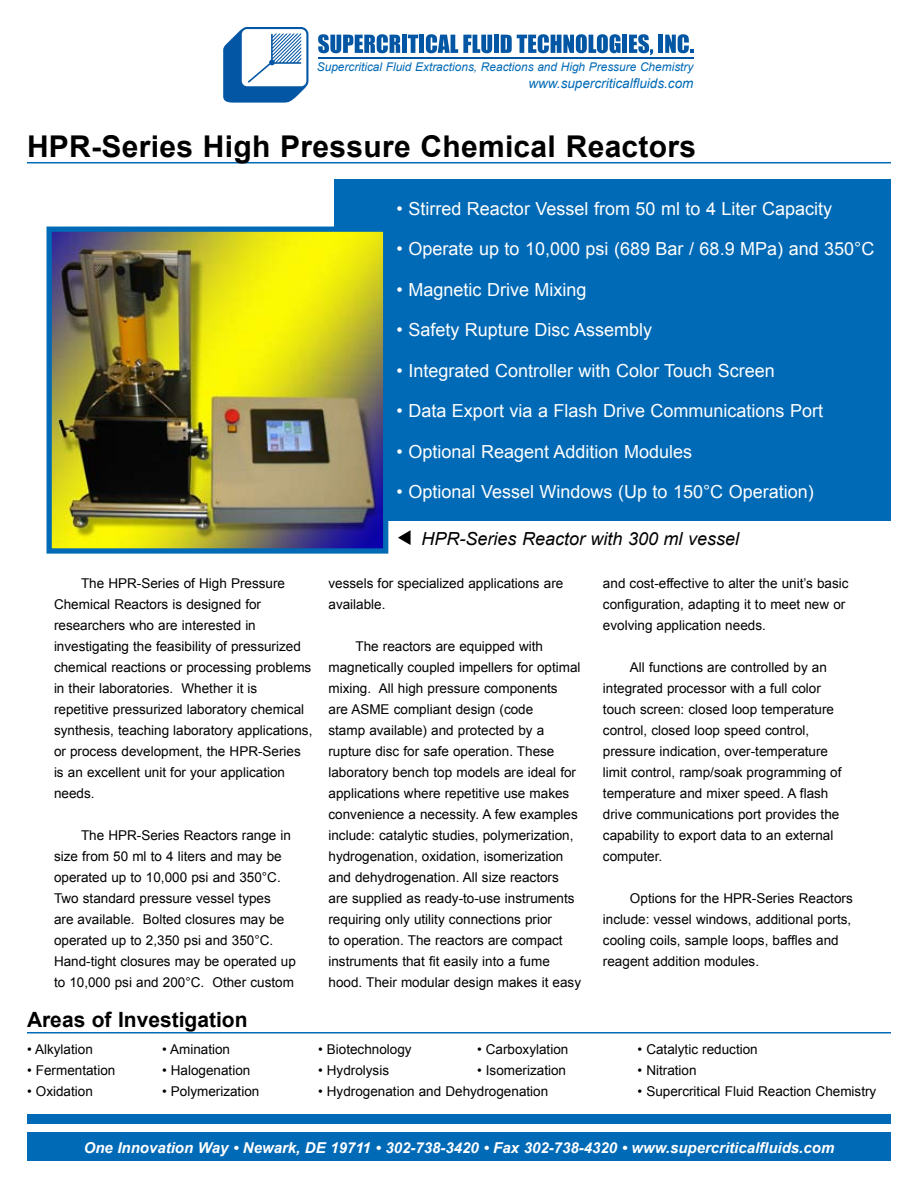
<style>
.page{position:relative;width:918px;height:1188px;background:#fff}
.page>*{position:absolute;margin:0;border:0;box-sizing:border-box;transform-origin:0 0}
.t1{font:700 30px "Arial";letter-spacing:.01em;color:#000}
.t2{font:700 21px "Arial";color:#000}
.t3{font:18px "Arial";color:#fff}
.t4{font:italic 18px "Arial";color:#000}
.t5{font:italic 700 15px "Arial";color:#fff}
.t6{font:13.5px/21px "Arial";color:#000}
.t7{font:italic 13.5px "Arial";color:#006ab6}
.t8{font:italic 12px "Arial";color:#006ab6}
</style>
<div class="page">
<div style="left:27px;top:1132px;width:864px;height:29px;background:#006ab6"></div>
<div style="left:27px;top:1115px;width:864px;height:9px;background:#006ab6"></div>
<svg style="left:398px;top:530px;width:13px;height:15px"></svg>
<hr style="left:27px;top:162px;width:864px;height:1px;background:#006ab6">
<div style="left:334px;top:179px;width:557px;height:341px;background:#006ab6"></div>
<img style="left:53px;top:233px;width:329px;height:315px">
<div style="left:47px;top:227px;width:341px;height:327px;border:5px solid #006ab6"></div>
<hr style="left:27px;top:1032px;width:864px;height:1px;background:#006ab6">
<svg style="left:318px;top:34px;width:82px;height:19px"></svg>
<div style="left:402px;top:35px;width:5px;height:18px;background:#0356a3"></div>
<svg style="left:408px;top:35px;width:10px;height:18px"></svg>
<div style="left:419px;top:35px;width:5px;height:18px;background:#0356a3"></div>
<svg style="left:426px;top:34px;width:66px;height:19px"></svg>
<div style="left:494px;top:35px;width:5px;height:18px;background:#0356a3"></div>
<svg style="left:501px;top:34px;width:120px;height:19px"></svg>
<div style="left:622px;top:35px;width:5px;height:18px;background:#0356a3"></div>
<svg style="left:629px;top:34px;width:24px;height:21px"></svg>
<hr style="left:659px;top:35px;width:4px;height:18px;background:#0356a3">
<svg style="left:665px;top:34px;width:28px;height:19px"></svg>
<hr style="left:318px;top:57px;width:376px;height:2px;background:#0356a3">
<svg style="left:223px;top:27px;width:85px;height:76px"></svg>
<p class="t8" style="left:317px;top:60px;width:378px">Supercritical Fluid Extractions, Reactions and High Pressure Chemistry</p>
<p class="t7" style="left:528px;top:76px;width:167px">www.supercriticalfluids.com</p>
<h1 class="t1" style="left:27px;top:129px;width:671px">HPR-Series High Pressure Chemical Reactors</h1>
<h3 class="t3" style="left:397px;top:198px;width:437px">• Stirred Reactor Vessel from 50 ml to 4 Liter Capacity</h3>
<h3 class="t3" style="left:397px;top:239px;width:479px">• Operate up to 10,000 psi (689 Bar / 68.9 MPa) and 350°C</h3>
<h3 class="t3" style="left:397px;top:279px;width:191px">• Magnetic Drive Mixing</h3>
<h3 class="t3" style="left:397px;top:320px;width:257px">• Safety Rupture Disc Assembly</h3>
<h3 class="t3" style="left:397px;top:360px;width:380px">• Integrated Controller with Color Touch Screen</h3>
<h3 class="t3" style="left:397px;top:401px;width:428px">• Data Export via a Flash Drive Communications Port</h3>
<h3 class="t3" style="left:397px;top:441px;width:297px">• Optional Reagent Addition Modules</h3>
<h3 class="t3" style="left:397px;top:482px;width:419px">• Optional Vessel Windows (Up to 150°C Operation)</h3>
<p class="t6" style="left:54px;top:573px;width:260px;text-indent:27px">The HPR-Series of High Pressure Chemical Reactors is designed for researchers who are interested in investigating the feasibility of pressurized chemical reactions or processing problems in their laboratories. Whether it is repetitive pressurized laboratory chemical synthesis, teaching laboratory applications, or process development, the HPR-Series is an excellent unit for your application needs.</p>
<p class="t6" style="left:54px;top:825px;width:244px;text-indent:27px">The HPR-Series Reactors range in size from 50 ml to 4 liters and may be operated up to 10,000 psi and 350°C.<br>Two standard pressure vessel types<br>are available. Bolted closures may be operated up to 2,350 psi and 350°C.<br>Hand-tight closures may be operated up to 10,000 psi and 200°C. Other custom</p>
<h2 class="t2" style="left:27px;top:1007px;width:222px">Areas of Investigation</h2>
<h3 class="t4" style="left:422px;top:528px;width:319px">HPR-Series Reactor with 300 ml vessel</h3>
<p class="t6" style="left:328px;top:573px;width:236px">vessels for specialized applications are available.</p>
<p class="t6" style="left:328px;top:636px;width:254px;text-indent:27px">The reactors are equipped with magnetically coupled impellers for optimal mixing. All high pressure components<br>are ASME compliant design (code<br>stamp available) and protected by a rupture disc for safe operation. These laboratory bench top models are ideal for applications where repetitive use makes convenience a necessity. A few examples include: catalytic studies, polymerization, hydrogenation, oxidation, isomerization and dehydrogenation. All size reactors are supplied as ready-to-use instruments requiring only utility connections prior<br>to operation. The reactors are compact instruments that fit easily into a fume hood. Their modular design makes it easy</p>
<p class="t6" style="left:603px;top:573px;width:247px">and cost-effective to alter the unit’s basic configuration, adapting it to meet new or evolving application needs.</p>
<p class="t6" style="left:603px;top:657px;width:240px;text-indent:27px">All functions are controlled by an integrated processor with a full color touch screen: closed loop temperature control, closed loop speed control, pressure indication, over-temperature limit control, ramp/soak programming of temperature and mixer speed. A flash drive communications port provides the capability to export data to an external computer.</p>
<p class="t6" style="left:603px;top:888px;width:251px;text-indent:27px">Options for the HPR-Series Reactors include: vessel windows, additional ports, cooling coils, sample loops, baffles and reagent addition modules.</p>
<p class="t6" style="left:27px;top:1039px;width:67px">• Alkylation</p>
<p class="t6" style="left:162px;top:1039px;width:70px">• Amination</p>
<p class="t6" style="left:318px;top:1039px;width:95px">• Biotechnology</p>
<p class="t6" style="left:477px;top:1039px;width:93px">• Carboxylation</p>
<p class="t6" style="left:638px;top:1039px;width:122px">• Catalytic reduction</p>
<p class="t6" style="left:27px;top:1060px;width:90px">• Fermentation</p>
<p class="t6" style="left:162px;top:1060px;width:90px">• Halogenation</p>
<p class="t6" style="left:318px;top:1060px;width:73px">• Hydrolysis</p>
<p class="t6" style="left:477px;top:1060px;width:91px">• Isomerization</p>
<p class="t6" style="left:638px;top:1060px;width:61px">• Nitration</p>
<p class="t6" style="left:27px;top:1081px;width:67px">• Oxidation</p>
<p class="t6" style="left:162px;top:1081px;width:99px">• Polymerization</p>
<p class="t6" style="left:318px;top:1081px;width:232px">• Hydrogenation and Dehydrogenation</p>
<p class="t6" style="left:638px;top:1081px;width:240px">• Supercritical Fluid Reaction Chemistry</p>
<p class="t5" style="left:84px;top:1139px;width:752px">One Innovation Way • Newark, DE 19711 • 302-738-3420 • Fax 302-738-4320 • www.supercriticalfluids.com</p>
</div>
